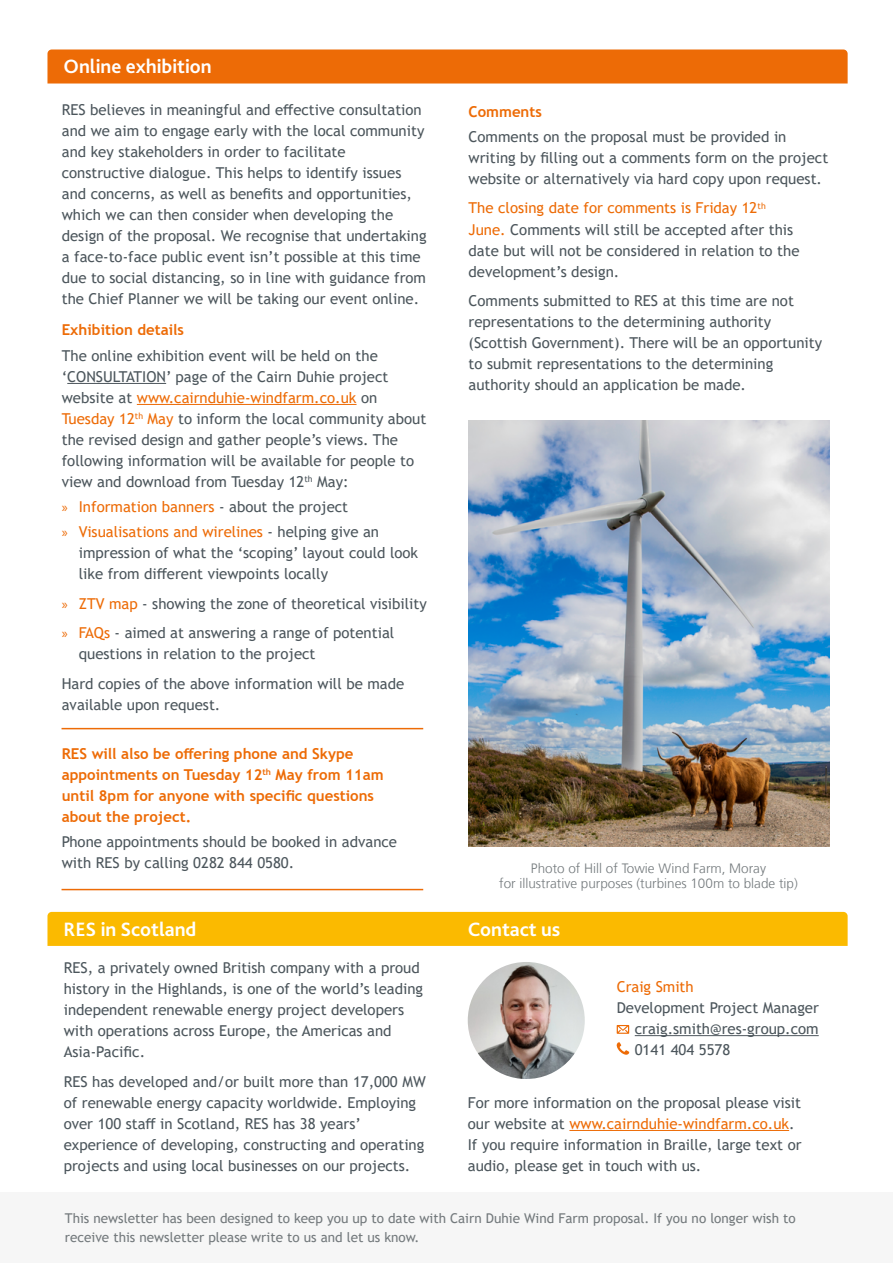
<style>
.page{position:relative;width:893px;height:1263px;background:#fff}
.page>*{position:absolute;margin:0;border:0;box-sizing:border-box;transform-origin:0 0}
.t1{font:700 20.25px "Bliss 2";color:#fff}
.t2{font:15px/21px "Trebuchet MS";color:#4c565c}
.t3{font:700 15px/21px "Trebuchet MS";color:#ed6b06}
.t4{font:15px/25.2px "Trebuchet MS";color:#ed6b06}
.t5{font:13.5px/18.3px "Trebuchet MS";color:#73797c}
.t6{font:300 13.5px/15px "Frutiger LT Com";color:#73797c;text-align:center}
.s1{color:#ed6b06}
.s2{font-family:"Myriad Pro";font-size:14.25px}
.s3{color:#4c565c}
.s4{font-family:"Myriad Pro";font-size:14.25px;color:#ed6b06}
</style>
<div class="page">
<hr style="left:635px;top:1035px;width:184px;height:1px;background:#4c565c">
<div style="left:0;top:1192px;width:893px;height:71px;background:#f6f6f6"></div>
<img style="left:468px;top:962px;width:117px;height:117px;border-radius:59px">
<svg style="left:617px;top:1025px;width:12px;height:9px"></svg>
<svg style="left:617px;top:1042px;width:12px;height:13px"></svg>
<hr style="left:569px;top:1130px;width:220px;height:1px;background:#ed6b06">
<div style="left:47px;top:49px;width:801px;height:35px;background:#ed6b06"></div>
<div style="left:47px;top:912px;width:801px;height:34px;background:#fbba00"></div>
<img style="left:469px;top:421px;width:360px;height:425px">
<hr style="left:67px;top:383px;width:99px;height:1px;background:#4c565c">
<hr style="left:137px;top:404px;width:220px;height:1px;background:#ed6b06">
<hr style="left:62px;top:728px;width:361px;height:1px;background:#ed6b06">
<hr style="left:62px;top:889px;width:361px;height:1px;background:#ed6b06">
<h1 class="t1" style="left:64px;top:54px;width:150px">Online exhibition</h1>
<p class="t2" style="left:62px;top:99px;width:366px">RES believes in meaningful and effective consultation and we aim to engage early with the local community and key stakeholders in order to facilitate constructive dialogue. This helps to identify issues and concerns, as well as benefits and opportunities, which we can then consider when developing the design of the proposal. We recognise that undertaking a face-to-face public event isn’t possible at this time due to social distancing, so in line with guidance from the Chief Planner we will be taking our event online.</p>
<p class="t3" style="left:62px;top:319px;width:124px">Exhibition details</p>
<p class="t2" style="left:62px;top:345px;width:366px">The online exhibition event will be held on the ‘CONSULTATION’ page of the Cairn Duhie project website at <span class="s1">www.cairnduhie-windfarm.co.uk</span> on <span class="s1">Tuesday 12</span><sup>th</sup> <span class="s1">May</span> to inform the local community about the revised design and gather people’s views. The following information will be available for people to view and download from Tuesday 12<sup>th</sup> May:</p>
<p class="t4" style="left:62px;top:494px;width:319px"><span class="s2">»</span> Information banners <span class="s3">- about the project<br></span><span class="s2">»</span> Visualisations and wirelines <span class="s3">- helping give an</span></p>
<p class="t2" style="left:79px;top:542px;width:341px">impression of what the ‘scoping’ layout could look like from different viewpoints locally</p>
<p class="t2" style="left:62px;top:588px;width:366px;line-height:29.5px"><span class="s4">»</span> <span class="s1">ZTV map</span> - showing the zone of theoretical visibility <span class="s4">»</span> <span class="s1">FAQs</span> - aimed at answering a range of potential</p>
<p class="t2" style="left:62px;top:639px;width:344px;line-height:29.5px;text-indent:17px">questions in relation to the project<br>Hard copies of the above information will be made</p>
<p class="t2" style="left:62px;top:694px;width:160px">available upon request.</p>
<p class="t3" style="left:62px;top:743px;width:323px">RES will also be offering phone and Skype appointments on Tuesday 12<sup>th</sup> May from 11am until 8pm for anyone with specific questions about the project.</p>
<p class="t2" style="left:62px;top:831px;width:337px">Phone appointments should be booked in advance with RES by calling 0282 844 0580.</p>
<p class="t3" style="left:469px;top:101px;width:75px">Comments</p>
<p class="t2" style="left:469px;top:126px;width:361px">Comments on the proposal must be provided in writing by filling out a comments form on the project website or alternatively via hard copy upon request.</p>
<p class="t2" style="left:469px;top:198px;width:332px"><span class="s1">The closing date for comments is Friday 12</span><sup>th </sup><span class="s1">June.</span> Comments will still be accepted after this date but will not be considered in relation to the development’s design.</p>
<p class="t2" style="left:469px;top:290px;width:355px">Comments submitted to RES at this time are not representations to the determining authority (Scottish Government). There will be an opportunity to submit representations to the determining authority should an application be made.</p>
<p class="t6" style="left:499px;top:860px;width:300px">Photo of Hill of Towie Wind Farm, Moray<br>for illustrative purposes (turbines 100m to blade tip)</p>
<h1 class="t1" style="left:64px;top:916px;width:134px">RES in Scotland</h1>
<h1 class="t1" style="left:468px;top:916px;width:94px">Contact us</h1>
<p class="t2" style="left:64px;top:957px;width:361px">RES, a privately owned British company with a proud history in the Highlands, is one of the world’s leading independent renewable energy project developers with operations across Europe, the Americas and Asia-Pacific.</p>
<p class="t2" style="left:64px;top:1070px;width:364px">RES has developed and/or built more than 17,000 MW of renewable energy capacity worldwide. Employing over 100 staff in Scotland, RES has 38 years’ experience of developing, constructing and operating projects and using local businesses on our projects.</p>
<p class="t4" style="left:617px;top:974px;width:79px">Craig Smith</p>
<p class="t2" style="left:635px;top:997px;width:186px;text-align:justify;text-indent:-18px">Development Project Manager craig.smith@res-group.com 0141 404 5578</p>
<p class="t2" style="left:468px;top:1091px;width:335px">For more information on the proposal please visit our website at <span class="s1">www.cairnduhie-windfarm.co.uk</span>.<br>If you require information in Braille, large text or audio, please get in touch with us.</p>
<p class="t5" style="left:65px;top:1209px;width:732px">This newsletter has been designed to keep you up to date with Cairn Duhie Wind Farm proposal. If you no longer wish to receive this newsletter please write to us and let us know.</p>
</div>
